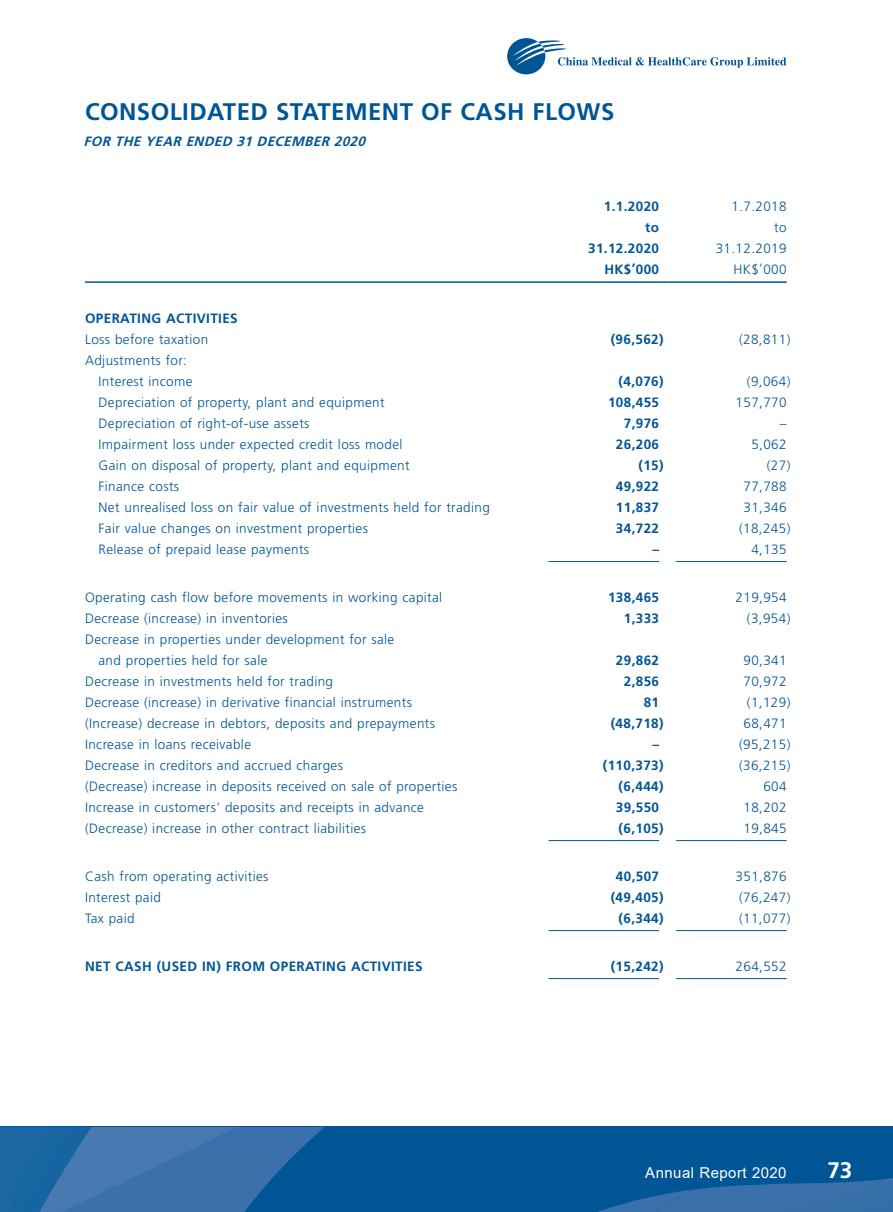
<style>
.page{position:relative;width:893px;height:1212px;background:#fff}
.page>*{position:absolute;margin:0;border:0;box-sizing:border-box;transform-origin:0 0}
.t1{font:700 24px "Frutiger LT Std";letter-spacing:.02em;color:#005595}
.t2{font:700 22.5px "Frutiger LT Std";color:#fff}
.t3{font:15px "Arial";letter-spacing:.03em;color:#fff}
.t4{font:300 13.5px/21px "Frutiger LT Std";letter-spacing:.03em;color:#005595}
.t5{font:700 13.5px/21px "Frutiger LT Std";letter-spacing:.03em;color:#005595;text-align:right}
.t6{font:italic 700 13.5px "Frutiger LT Std";color:#005595}
</style>
<div class="page">
<div style="left:0;top:1127px;width:28px;height:85px;background:#1a67a3"></div>
<img style="left:28px;top:1127px;width:297px;height:85px">
<img style="left:31px;top:1127px;width:207px;height:85px">
<div style="left:341px;top:1127px;width:350px;height:85px;background:#005595"></div>
<img style="left:555px;top:1190px;width:68px;height:22px">
<div style="left:691px;top:1127px;width:202px;height:47px;background:#005595"></div>
<img style="left:623px;top:1174px;width:270px;height:38px">
<svg style="left:507px;top:38px;width:279px;height:37px"></svg>
<hr style="left:85px;top:281px;width:455px;height:2px;background:#005595">
<hr style="left:540px;top:281px;width:128px;height:2px;background:#005595">
<hr style="left:668px;top:281px;width:119px;height:2px;background:#005595">
<hr style="left:549px;top:561px;width:110px;height:1px;background:#005595">
<hr style="left:676px;top:561px;width:111px;height:1px;background:#005595">
<hr style="left:549px;top:840px;width:110px;height:1px;background:#005595">
<hr style="left:676px;top:840px;width:111px;height:1px;background:#005595">
<hr style="left:549px;top:930px;width:110px;height:1px;background:#005595">
<hr style="left:676px;top:930px;width:111px;height:1px;background:#005595">
<hr style="left:549px;top:978px;width:110px;height:1px;background:#005595">
<hr style="left:676px;top:978px;width:111px;height:1px;background:#005595">
<h1 class="t1" style="left:85px;top:102px;width:531px">CONSOLIDATED STATEMENT OF CASH FLOWS</h1>
<p class="t6" style="left:84px;top:135px;width:286px">FOR THE YEAR ENDED 31 DECEMBER 2020</p>
<p class="t5" style="left:588px;top:196px;width:72px">1.1.2020 to<br>31.12.2020</p>
<p class="t4" style="left:716px;top:196px;width:72px;text-align:right">1.7.2018<br>to<br>31.12.2019</p>
<p class="t5" style="left:604px;top:259px;width:56px">HK$’000</p>
<p class="t4" style="left:733px;top:259px;width:55px">HK$’000</p>
<p class="t5" style="left:85px;top:309px;width:154px">OPERATING ACTIVITIES</p>
<p class="t4" style="left:85px;top:330px;width:125px">Loss before taxation</p>
<p class="t5" style="left:611px;top:330px;width:54px">(96,562)</p>
<p class="t4" style="left:739px;top:330px;width:53px">(28,811)</p>
<p class="t4" style="left:99px;top:351px;width:95px;text-indent:-14px">Adjustments for:<br>Interest income</p>
<p class="t5" style="left:619px;top:372px;width:47px">(4,076)</p>
<p class="t4" style="left:747px;top:372px;width:45px">(9,064)</p>
<p class="t4" style="left:99px;top:393px;width:287px">Depreciation of property, plant and equipment</p>
<p class="t5" style="left:608px;top:393px;width:53px">108,455</p>
<p class="t4" style="left:736px;top:393px;width:53px">157,770</p>
<p class="t4" style="left:99px;top:414px;width:212px">Depreciation of right-of-use assets</p>
<p class="t5" style="left:624px;top:414px;width:37px">7,976</p>
<p class="t4" style="left:780px;top:414px;width:8px">–</p>
<p class="t4" style="left:99px;top:435px;width:305px">Impairment loss under expected credit loss model</p>
<p class="t5" style="left:616px;top:435px;width:45px">26,206</p>
<p class="t4" style="left:751px;top:435px;width:37px">5,062</p>
<p class="t4" style="left:99px;top:456px;width:312px">Gain on disposal of property, plant and equipment</p>
<p class="t5" style="left:638px;top:456px;width:27px">(15)</p>
<p class="t4" style="left:767px;top:456px;width:25px">(27)</p>
<p class="t4" style="left:99px;top:477px;width:82px">Finance costs</p>
<p class="t5" style="left:616px;top:477px;width:45px">49,922</p>
<p class="t4" style="left:743px;top:477px;width:45px">77,788</p>
<p class="t4" style="left:99px;top:498px;width:393px">Net unrealised loss on fair value of investments held for trading</p>
<p class="t5" style="left:616px;top:498px;width:45px">11,837</p>
<p class="t4" style="left:743px;top:498px;width:45px">31,346</p>
<p class="t4" style="left:99px;top:519px;width:271px">Fair value changes on investment properties</p>
<p class="t5" style="left:616px;top:519px;width:45px">34,722</p>
<p class="t4" style="left:739px;top:519px;width:53px">(18,245)</p>
<p class="t4" style="left:99px;top:540px;width:212px">Release of prepaid lease payments</p>
<p class="t5" style="left:652px;top:540px;width:8px">–</p>
<p class="t4" style="left:751px;top:540px;width:37px">4,135</p>
<p class="t4" style="left:85px;top:588px;width:359px">Operating cash flow before movements in working capital</p>
<p class="t5" style="left:608px;top:588px;width:53px">138,465</p>
<p class="t4" style="left:736px;top:588px;width:53px">219,954</p>
<p class="t4" style="left:85px;top:609px;width:204px">Decrease (increase) in inventories</p>
<p class="t5" style="left:624px;top:609px;width:37px">1,333</p>
<p class="t4" style="left:747px;top:609px;width:45px">(3,954)</p>
<p class="t4" style="left:99px;top:630px;width:297px;text-indent:-13px">Decrease in properties under development for sale and properties held for sale</p>
<p class="t5" style="left:616px;top:651px;width:45px">29,862</p>
<p class="t4" style="left:743px;top:651px;width:45px">90,341</p>
<p class="t4" style="left:85px;top:672px;width:250px">Decrease in investments held for trading</p>
<p class="t5" style="left:624px;top:672px;width:37px">2,856</p>
<p class="t4" style="left:743px;top:672px;width:45px">70,972</p>
<p class="t4" style="left:85px;top:693px;width:328px">Decrease (increase) in derivative financial instruments</p>
<p class="t5" style="left:644px;top:693px;width:17px">81</p>
<p class="t4" style="left:747px;top:693px;width:45px">(1,129)</p>
<p class="t4" style="left:85px;top:714px;width:351px">(Increase) decrease in debtors, deposits and prepayments</p>
<p class="t5" style="left:611px;top:714px;width:54px">(48,718)</p>
<p class="t4" style="left:743px;top:714px;width:45px">68,471</p>
<p class="t4" style="left:85px;top:735px;width:168px">Increase in loans receivable</p>
<p class="t5" style="left:652px;top:735px;width:8px">–</p>
<p class="t4" style="left:739px;top:735px;width:53px">(95,215)</p>
<p class="t4" style="left:85px;top:756px;width:259px">Decrease in creditors and accrued charges</p>
<p class="t5" style="left:603px;top:756px;width:62px">(110,373)</p>
<p class="t4" style="left:739px;top:756px;width:53px">(36,215)</p>
<p class="t4" style="left:85px;top:777px;width:374px">(Decrease) increase in deposits received on sale of properties</p>
<p class="t5" style="left:619px;top:777px;width:47px">(6,444)</p>
<p class="t4" style="left:763px;top:777px;width:25px">604</p>
<p class="t4" style="left:85px;top:798px;width:340px">Increase in customers’ deposits and receipts in advance</p>
<p class="t5" style="left:616px;top:798px;width:45px">39,550</p>
<p class="t4" style="left:743px;top:798px;width:45px">18,202</p>
<p class="t4" style="left:85px;top:819px;width:283px">(Decrease) increase in other contract liabilities</p>
<p class="t5" style="left:619px;top:819px;width:47px">(6,105)</p>
<p class="t4" style="left:743px;top:819px;width:45px">19,845</p>
<p class="t4" style="left:85px;top:867px;width:185px">Cash from operating activities</p>
<p class="t5" style="left:616px;top:867px;width:45px">40,507</p>
<p class="t4" style="left:736px;top:867px;width:53px">351,876</p>
<p class="t4" style="left:85px;top:888px;width:77px">Interest paid</p>
<p class="t5" style="left:611px;top:888px;width:54px">(49,405)</p>
<p class="t4" style="left:739px;top:888px;width:53px">(76,247)</p>
<p class="t4" style="left:85px;top:909px;width:51px">Tax paid</p>
<p class="t5" style="left:619px;top:909px;width:47px">(6,344)</p>
<p class="t4" style="left:739px;top:909px;width:53px">(11,077)</p>
<p class="t5" style="left:85px;top:957px;width:339px">NET CASH (USED IN) FROM OPERATING ACTIVITIES</p>
<p class="t5" style="left:611px;top:957px;width:54px">(15,242)</p>
<p class="t4" style="left:736px;top:957px;width:53px">264,552</p>
<p class="t3" style="left:645px;top:1164px;width:143px">Annual Report 2020</p>
<h2 class="t2" style="left:827px;top:1161px;width:27px">73</h2>
</div>
